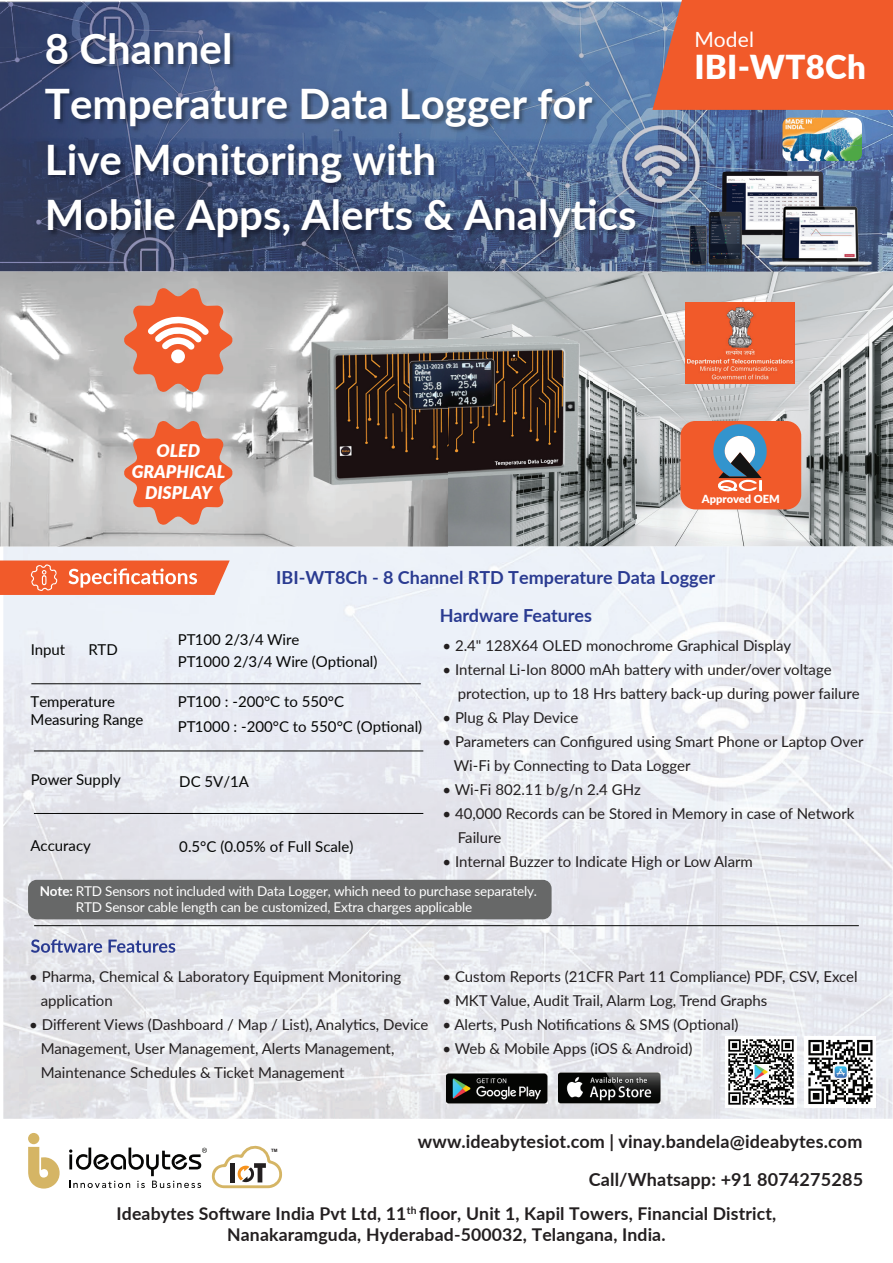
<style>
.page{position:relative;width:893px;height:1263px;background:#fff}
.page>*{position:absolute;margin:0;border:0;box-sizing:border-box;transform-origin:0 0}
.t1{font:700 42px/55.5px "Lato";color:#fff}
.t2{font:900 33px "Lato";letter-spacing:.01em;color:#fff}
.t3{font:21px "Lato";letter-spacing:.01em;color:#fff}
.t4{font:700 18px/37.5px "Lato";letter-spacing:.01em;color:#231f20;text-align:right}
.t5{font:700 18px/38px "Lato";color:#2a3b91}
.t6{font:700 17.55px/21px "Lato";letter-spacing:.01em;color:#231f20;text-align:center}
.t7{font:italic 900 17.55px/21px "Lato";color:#fff;text-align:center}
.t8{font:15px/24px "Lato";color:#231f20}
.t9{font:15px "Lato";color:#050605}
.t10{font:13.5px/16.2px "Lato";letter-spacing:-.015em;color:#fff}
.t11{font:900 11.1px "Lato";color:#fff}
.t12{font:700 4.5px "Arial";color:#231f20}
.s1{font-weight:700}
</style>
<div class="page">
<img style="left:0;top:2px;width:652px;height:45px">
<img style="left:0;top:47px;width:52px;height:225px">
<img style="left:645px;top:47px;width:248px;height:91px">
<img style="left:631px;top:137px;width:251px;height:135px">
<img style="left:882px;top:138px;width:11px;height:134px">
<img style="left:52px;top:250px;width:579px;height:22px">
<img style="left:782px;top:118px;width:80px;height:43px">
<img style="left:3px;top:546px;width:890px;height:573px">
<svg style="left:28px;top:1147px;width:32px;height:42px"></svg>
<div style="left:28px;top:1133px;width:11px;height:11px;background:#d5b565;border-radius:50%"></div>
<svg style="left:69px;top:1145px;width:213px;height:43px"></svg>
<img style="left:42px;top:25px;width:603px;height:225px">
<img style="left:0;top:272px;width:893px;height:274px">
<svg style="left:0;top:560px;width:230px;height:35px;background:#f2734b"></svg>
<img style="left:558px;top:1073px;width:102px;height:30px">
<img style="left:446px;top:1073px;width:102px;height:30px">
<svg style="left:31px;top:939px;width:144px;height:14px;background:#a4abcc"></svg>
<svg style="left:652px;top:0;width:241px;height:110px;background:#e85d32"></svg>
<hr style="left:31px;top:683px;width:390px;height:1px;background:#050605">
<hr style="left:34px;top:751px;width:389px;height:1px;background:#050605">
<hr style="left:34px;top:813px;width:389px;height:1px;background:#050605">
<hr style="left:34px;top:925px;width:825px;height:1px;background:#050605">
<div style="left:28px;top:880px;width:524px;height:39px;background:#676868;border-radius:9px"></div>
<img style="left:300px;top:329px;width:293px;height:162px">
<div style="left:726px;top:1037px;width:71px;height:71px;background:#fff"></div>
<svg style="left:728px;top:1039px;width:66px;height:66px"></svg>
<img style="left:753px;top:1064px;width:16px;height:16px">
<div style="left:805px;top:1036px;width:71px;height:71px;background:#fff"></div>
<svg style="left:808px;top:1039px;width:65px;height:66px"></svg>
<svg style="left:808px;top:1040px;width:64px;height:64px"></svg>
<svg style="left:123px;top:287px;width:110px;height:106px;background:#df8b70"></svg>
<div style="left:171px;top:349px;width:14px;height:14px;background:#fff;border-radius:50%"></div>
<svg style="left:123px;top:420px;width:110px;height:106px;background:#e28061"></svg>
<div style="left:680px;top:421px;width:121px;height:88px;background:#f15a2a;border-radius:15px"></div>
<svg style="left:713px;top:424px;width:54px;height:68px"></svg>
<img style="left:685px;top:303px;width:109px;height:80px">
<h1 class="t1" style="left:45px;top:19px;width:593px">8 Channel<br>Temperature Data Logger for<br>Live Monitoring with<br>Mobile Apps, Alerts &amp; Analytics</h1>
<h3 class="t3" style="left:694px;top:24px;width:61px">Model</h3>
<h2 class="t2" style="left:694px;top:42px;width:173px">IBI-WT8Ch</h2>
<p class="t7" style="left:132px;top:440px;width:95px">OLED<br>GRAPHICAL<br>DISPLAY</p>
<p class="t11" style="left:702px;top:490px;width:79px">Approved OEM</p>
<p class="t5" style="left:440px;top:558px;width:277px;text-indent:-163px">IBI-WT8Ch - 8 Channel RTD Temperature Data Logger<br>Hardware Features</p>
<p class="t9" style="left:31px;top:639px;width:36px">Input</p>
<p class="t9" style="left:88px;top:639px;width:31px">RTD</p>
<p class="t9" style="left:178px;top:629px;width:123px">PT100 2/3/4 Wire</p>
<p class="t9" style="left:178px;top:651px;width:201px">PT1000 2/3/4 Wire (Optional)</p>
<p class="t9" style="left:31px;top:690px;width:86px">Temperature</p>
<p class="t9" style="left:178px;top:690px;width:168px">PT100 : -200°C to 550°C</p>
<p class="t9" style="left:31px;top:708px;width:114px">Measuring Range</p>
<p class="t9" style="left:178px;top:716px;width:246px">PT1000 : -200°C to 550°C (Optional)</p>
<p class="t9" style="left:31px;top:769px;width:92px">Power Supply</p>
<p class="t9" style="left:179px;top:771px;width:71px">DC 5V/1A</p>
<p class="t9" style="left:31px;top:835px;width:62px">Accuracy</p>
<p class="t9" style="left:179px;top:836px;width:176px">0.5°C (0.05% of Full Scale)</p>
<p class="t8" style="left:442px;top:633px;width:350px">• 2.4" 128X64 OLED monochrome Graphical Display</p>
<p class="t8" style="left:458px;top:657px;width:403px;text-indent:-15px">• Internal Li-Ion 8000 mAh battery with under/over voltage protection, up to 18 Hrs battery back-up during power failure</p>
<p class="t8" style="left:442px;top:705px;width:137px">• Plug &amp; Play Device</p>
<p class="t8" style="left:454px;top:729px;width:411px;text-indent:-11px">• Parameters can Configured using Smart Phone or Laptop Over<br>Wi-Fi by Connecting to Data Logger</p>
<p class="t8" style="left:442px;top:777px;width:200px">• Wi-Fi 802.11 b/g/n 2.4 GHz</p>
<p class="t8" style="left:458px;top:801px;width:398px;text-indent:-15px">• 40,000 Records can be Stored in Memory in case of Network<br>Failure</p>
<p class="t8" style="left:442px;top:849px;width:312px">• Internal Buzzer to Indicate High or Low Alarm</p>
<p class="t10" style="left:76px;top:882px;width:463px;text-indent:-36px"><span class="s1">Note:</span> RTD Sensors not included with Data Logger, which need to purchase separately.<br>RTD Sensor cable length can be customized, Extra charges applicable</p>
<p class="t8" style="left:41px;top:964px;width:362px;text-indent:-12px">• Pharma, Chemical &amp; Laboratory Equipment Monitoring application</p>
<p class="t8" style="left:41px;top:1012px;width:389px;text-indent:-12px">• Different Views (Dashboard / Map / List), Analytics, Device<br>Management, User Management, Alerts Management,<br>Maintenance Schedules &amp; Ticket Management</p>
<p class="t8" style="left:442px;top:964px;width:417px">• Custom Reports (21CFR Part 11 Compliance) PDF, CSV, Excel</p>
<p class="t8" style="left:442px;top:988px;width:326px">• MKT Value, Audit Trail, Alarm Log, Trend Graphs</p>
<p class="t8" style="left:442px;top:1012px;width:298px">• Alerts, Push Notifications &amp; SMS (Optional)</p>
<p class="t8" style="left:442px;top:1036px;width:251px">• Web &amp; Mobile Apps (iOS &amp; Android)</p>
<p class="t12" style="left:271px;top:1147px;width:8px">TM</p>
<p class="t4" style="left:418px;top:1122px;width:447px">www.ideabytesiot.com | vinay.bandela@ideabytes.com<br>Call/Whatsapp: +91 8074275285</p>
<p class="t6" style="left:117px;top:1202px;width:661px">Ideabytes Software India Pvt Ltd, 11<sup>th</sup> floor, Unit 1, Kapil Towers, Financial District,<br>Nanakaramguda, Hyderabad-500032, Telangana, India.</p>
</div>
